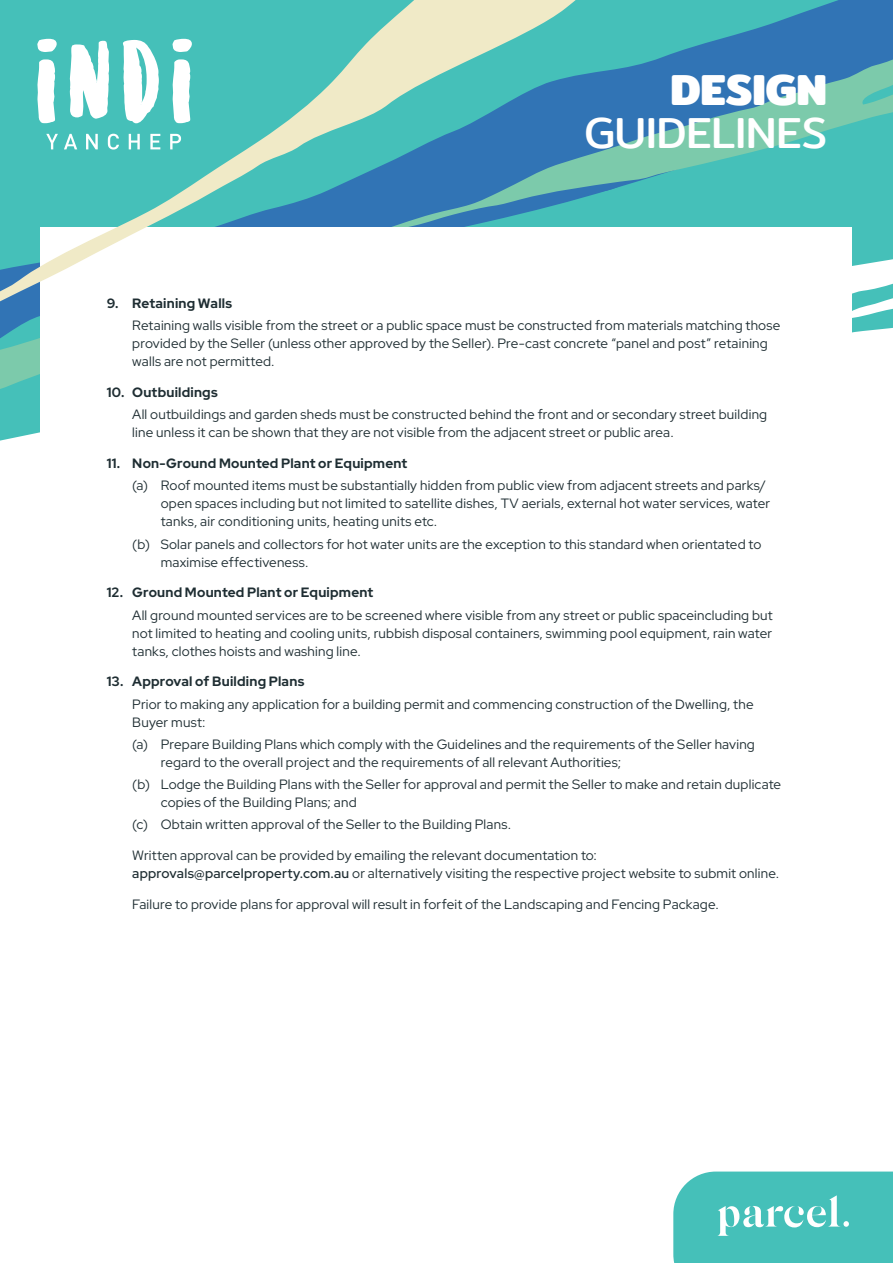
<style>
.page{position:relative;width:893px;height:1263px;background:#fff}
.page>*{position:absolute;margin:0;border:0;box-sizing:border-box;transform-origin:0 0}
.t1{font:43.5px "Mitr";color:#fff}
.t2{font:700 43.5px "Mitr";color:#fff}
.t3{font:13.5px/18px "Red Hat Display";letter-spacing:.015em;color:#1e2d32}
.t4{font:700 13.5px "Red Hat Display";letter-spacing:.015em;color:#1e2d32}
.s1{font-weight:600}
</style>
<div class="page">
<svg style="left:673px;top:1171px;width:220px;height:92px;background:#56c5bf"></svg>
<svg style="left:0;top:34px;width:893px;height:356px;background:#68bebf"></svg>
<div style="left:41px;top:228px;width:811px;height:875px;background:#fff"></div>
<svg style="left:0;top:0;width:800px;height:314px"></svg>
<svg style="left:37px;top:39px;width:155px;height:84px"></svg>
<svg style="left:46px;top:134px;width:12px;height:15px"></svg>
<svg style="left:64px;top:134px;width:13px;height:15px"></svg>
<svg style="left:86px;top:134px;width:12px;height:15px"></svg>
<svg style="left:108px;top:134px;width:11px;height:16px"></svg>
<svg style="left:129px;top:134px;width:11px;height:15px"></svg>
<svg style="left:150px;top:134px;width:10px;height:15px"></svg>
<svg style="left:170px;top:134px;width:11px;height:15px"></svg>
<h1 class="t2" style="left:670px;top:56px;width:158px">DESIGN</h1>
<h1 class="t1" style="left:584px;top:101px;width:244px">GUIDELINES</h1>
<p class="t4" style="left:107px;top:295px;width:127px">9. Retaining Walls</p>
<p class="t3" style="left:132px;top:316px;width:650px">Retaining walls visible from the street or a public space must be constructed from materials matching those provided by the Seller (unless other approved by the Seller). Pre-cast concrete “panel and post” retaining walls are not permitted.</p>
<p class="t4" style="left:107px;top:384px;width:112px">10. Outbuildings</p>
<p class="t3" style="left:132px;top:405px;width:636px">All outbuildings and garden sheds must be constructed behind the front and or secondary street building line unless it can be shown that they are not visible from the adjacent street or public area.</p>
<p class="t4" style="left:107px;top:455px;width:302px">11. Non-Ground Mounted Plant or Equipment</p>
<p class="t3" style="left:161px;top:476px;width:611px;text-indent:-28px">(a) Roof mounted items must be substantially hidden from public view from adjacent streets and parks/ open spaces including but not limited to satellite dishes, TV aerials, external hot water services, water tanks, air conditioning units, heating units etc.</p>
<p class="t3" style="left:161px;top:535px;width:602px;text-indent:-28px">(b) Solar panels and collectors for hot water units are the exception to this standard when orientated to maximise effectiveness.</p>
<p class="t4" style="left:107px;top:584px;width:268px">12. Ground Mounted Plant or Equipment</p>
<p class="t3" style="left:132px;top:606px;width:642px;text-align:justify">All ground mounted services are to be screened where visible from any street or public spaceincluding but not limited to heating and cooling units, rubbish disposal containers, swimming pool equipment, rain water tanks, clothes hoists and washing line.</p>
<p class="t4" style="left:107px;top:673px;width:199px">13. Approval of Building Plans</p>
<p class="t3" style="left:132px;top:695px;width:623px">Prior to making any application for a building permit and commencing construction of the Dwelling, the<br>Buyer must:</p>
<p class="t3" style="left:161px;top:735px;width:596px;text-indent:-28px">(a) Prepare Building Plans which comply with the Guidelines and the requirements of the Seller having regard to the overall project and the requirements of all relevant Authorities;</p>
<p class="t3" style="left:161px;top:775px;width:622px;text-indent:-28px">(b) Lodge the Building Plans with the Seller for approval and permit the Seller to make and retain duplicate copies of the Building Plans; and</p>
<p class="t3" style="left:132px;top:815px;width:380px">(c) Obtain written approval of the Seller to the Building Plans.</p>
<p class="t3" style="left:132px;top:846px;width:648px">Written approval can be provided by emailing the relevant documentation to: <span class="s1">approvals@parcelproperty.com.au</span> or alternatively visiting the respective project website to submit online.</p>
<p class="t3" style="left:132px;top:895px;width:588px">Failure to provide plans for approval will result in forfeit of the Landscaping and Fencing Package.</p>
</div>
